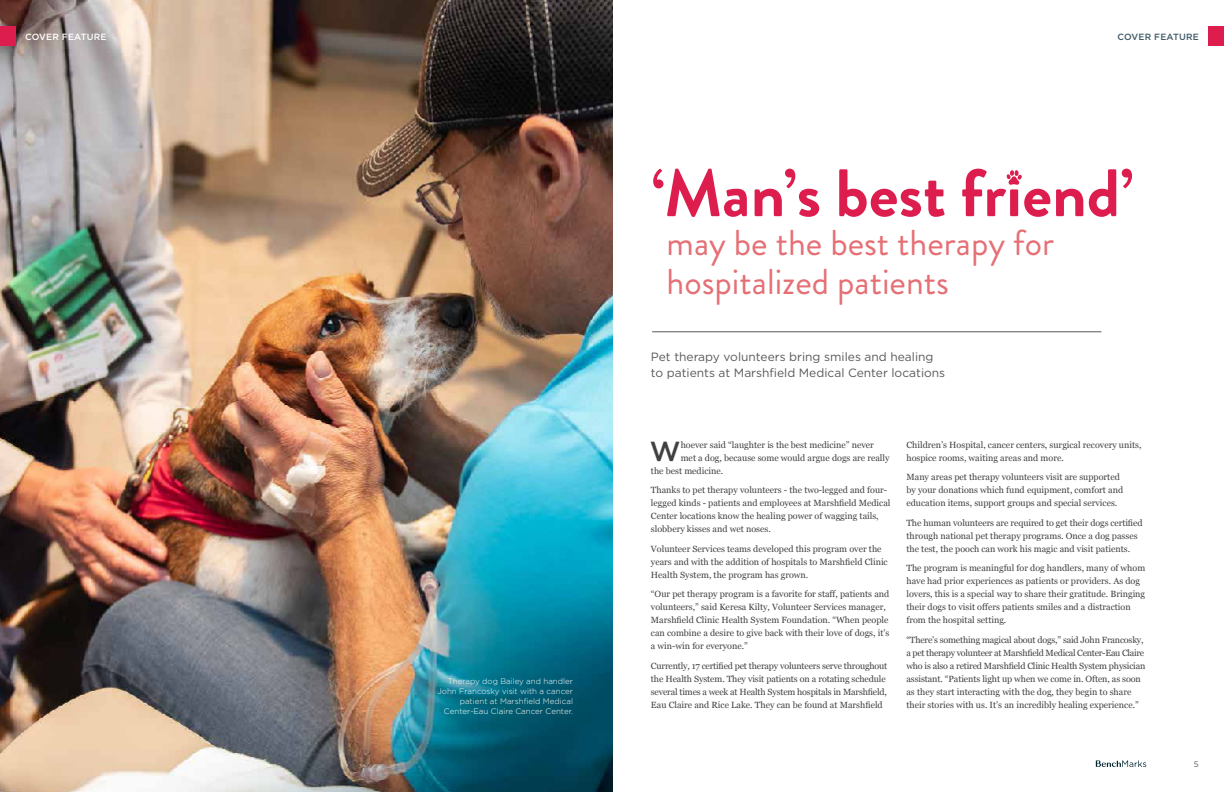
<style>
.page{position:relative;width:1224px;height:792px;background:#fff}
.page>*{position:absolute;margin:0;border:0;box-sizing:border-box;transform-origin:0 0}
.t1{font:700 67px "Brandon Grotesque";color:#dd1d4e}
.t2{font:36px/39px "Brandon Grotesque";color:#e56f74}
.t3{font:500 27.6px "Gotham";color:#414042}
.t4{font:12px/16px "Gotham";color:#58595b}
.t5{font:9px/13px "Georgia";color:#414042}
.t6{font:9px/13px "Georgia";letter-spacing:-.02em;color:#414042}
.t7{font:500 9px "Gotham";letter-spacing:.02em;color:#fff}
.t8{font:500 9px "Gotham";letter-spacing:.02em;color:#3d5965}
.t9{font:300 8px/10px "Gotham";color:#fff;text-align:right}
.t10{font:8px "Gotham";color:#58595b}
</style>
<div class="page">
<svg style="left:1096px;top:760px;width:50px;height:7px"></svg>
<img style="left:0;top:0;width:612px;height:792px">
<div style="left:0;top:26px;width:15px;height:20px;background:#dd1d4e"></div>
<hr style="left:652px;top:332px;width:449px;height:1px;background:#58595b">
<div style="left:1209px;top:26px;width:15px;height:20px;background:#dd1d4e"></div>
<svg style="left:1006px;top:170px;width:16px;height:15px"></svg>
<p class="t7" style="left:25px;top:31px;width:83px">COVER FEATURE</p>
<p class="t9" style="left:438px;top:676px;width:137px">Therapy dog Bailey and handler<br>John Francosky visit with a cancer patient at Marshfield Medical<br>Center-Eau Claire Cancer Center.</p>
<p class="t8" style="left:1118px;top:31px;width:83px">COVER FEATURE</p>
<h1 class="t1" style="left:652px;top:146px;width:483px">‘Man’s best friend’</h1>
<h2 class="t2" style="left:667px;top:224px;width:389px">may be the best therapy for hospitalized patients</h2>
<h3 class="t4" style="left:651px;top:348px;width:296px">Pet therapy volunteers bring smiles and healing to patients at Marshfield Medical Center locations</h3>
<h3 class="t3" style="left:650px;top:433px;width:32px">W</h3>
<p class="t5" style="left:681px;top:438px;width:195px">hoever said “laughter is the best medicine” never</p>
<p class="t5" style="left:681px;top:451px;width:210px">met a dog, because some would argue dogs are really</p>
<p class="t5" style="left:651px;top:464px;width:74px">the best medicine.</p>
<p class="t5" style="left:651px;top:483px;width:241px">Thanks to pet therapy volunteers - the two-legged and four&shy;legged kinds - patients and employees at Marshfield Medical Center locations know the healing power of wagging tails, slobbery kisses and wet noses.</p>
<p class="t5" style="left:651px;top:542px;width:238px">Volunteer Services teams developed this program over the years and with the addition of hospitals to Marshfield Clinic<br>Health System, the program has grown.</p>
<p class="t5" style="left:651px;top:587px;width:240px">“Our pet therapy program is a favorite for staff, patients and volunteers,” said Keresa Kilty, Volunteer Services manager, Marshfield Clinic Health System Foundation. “When people can combine a desire to give back with their love of dogs, it’s a win-win for everyone.”</p>
<p class="t6" style="left:651px;top:659px;width:238px">Currently, 17 certified pet therapy volunteers serve throughout the Health System. They visit patients on a rotating schedule several times a week at Health System hospitals in Marshfield, Eau Claire and Rice Lake. They can be found at Marshfield</p>
<p class="t5" style="left:906px;top:438px;width:237px">Children’s Hospital, cancer centers, surgical recovery units, hospice rooms, waiting areas and more.</p>
<p class="t5" style="left:906px;top:470px;width:218px">Many areas pet therapy volunteers visit are supported by your donations which fund equipment, comfort and education items, support groups and special services.</p>
<p class="t5" style="left:906px;top:516px;width:238px">The human volunteers are required to get their dogs certified through national pet therapy programs. Once a dog passes the test, the pooch can work his magic and visit patients.</p>
<p class="t5" style="left:906px;top:561px;width:240px">The program is meaningful for dog handlers, many of whom have had prior experiences as patients or providers. As dog lovers, this is a special way to share their gratitude. Bringing their dogs to visit offers patients smiles and a distraction from the hospital setting.</p>
<p class="t6" style="left:906px;top:633px;width:240px">“There’s something magical about dogs,” said John Francosky, a pet therapy volunteer at Marshfield Medical Center-Eau Claire who is also a retired Marshfield Clinic Health System physician assistant. “Patients light up when we come in. Often, as soon as they start interacting with the dog, they begin to share their stories with us. It’s an incredibly healing experience.”</p>
<p class="t10" style="left:1194px;top:759px;width:6px">5</p>
</div>
